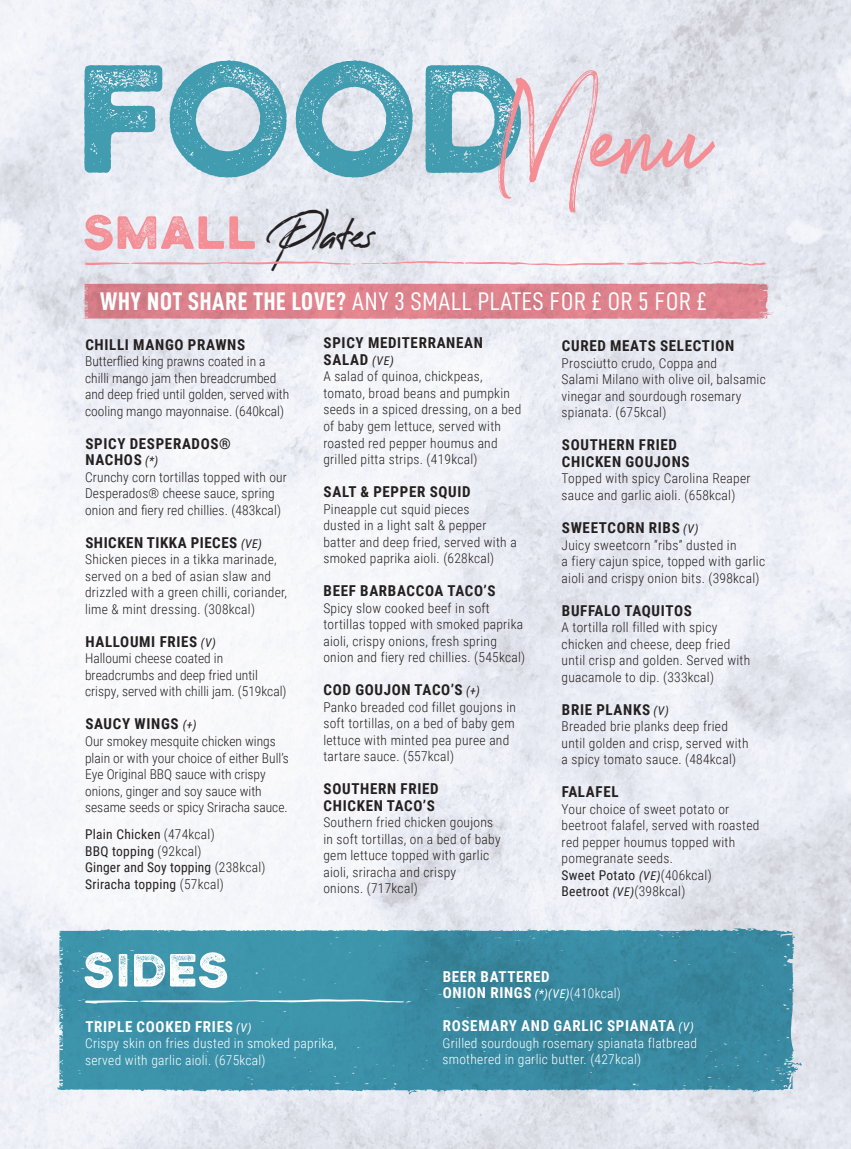
<style>
.page{position:relative;width:851px;height:1149px;background:#fff}
.page>*{position:absolute;margin:0;border:0;box-sizing:border-box;transform-origin:0 0}
.t1{font:54px "Henrik";letter-spacing:.01em;color:#fff;scale:1.08 1}
.t2{font:36px "Reey";letter-spacing:-.03em;color:#252020;scale:.9 1}
.t3{font:25.5px "D DIN Condensed";letter-spacing:.03em;color:#fff}
.t4{font:700 15px/16.5px "Roboto Condensed";letter-spacing:.045em;color:#252020}
.t5{font:700 15px/16.5px "Roboto Condensed";letter-spacing:.045em;color:#fff}
.t6{font:300 13.5px/16.5px "Roboto Condensed";letter-spacing:.02em;color:#252020}
.t7{font:300 13.5px/16.5px "Roboto Condensed";color:#252020}
.t8{font:300 13.5px/16.5px "Roboto Condensed";letter-spacing:.02em;color:#fff}
.t9{font:13.5px/16.5px "Roboto Condensed";letter-spacing:.02em;color:#252020}
.s1{font-family:"Henrik";font-size:54px;color:#f48e94}
.s2{font-family:"D DIN Condensed Bold"}
.s3{font-weight:400;font-style:italic;font-size:12px}
.s4{font-weight:300}
.s5{font-weight:400}
.s6{font-weight:300;font-size:13.5px}
</style>
<div class="page">
<img style="left:0;top:0;width:850px;height:1148px">
<svg style="left:57px;top:928px;width:744px;height:165px;fill:#3a8ea7"></svg>
<svg style="left:84px;top:60px;width:437px;height:117px"></svg>
<svg style="left:498px;top:70px;width:217px;height:143px"></svg>
<svg style="left:82px;top:283px;width:692px;height:36px"></svg>
<svg style="left:85px;top:261px;width:680px;height:4px"></svg>
<svg style="left:85px;top:998px;width:326px;height:4px"></svg>
<h2 class="t2" style="left:85px;top:215px;width:323px"><span class="s1">Small</span> Plates</h2>
<h3 class="t3" style="left:100px;top:287px;width:608px"><span class="s2">WHY NOT SHARE THE LOVE?</span> ANY 3 SMALL PLATES FOR £ OR 5 FOR £</h3>
<p class="t4" style="left:85px;top:335px;width:161px">CHILLI MANGO PRAWNS</p>
<p class="t7" style="left:85px;top:352px;width:206px">Butterflied king prawns coated in a chilli mango jam then breadcrumbed and deep fried until golden, served with cooling mango mayonnaise. (640kcal)</p>
<p class="t4" style="left:85px;top:434px;width:147px">SPICY DESPERADOS®<br>NACHOS <span class="s3">(*)</span></p>
<p class="t6" style="left:85px;top:468px;width:203px">Crunchy corn tortillas topped with our<br>Desperados® cheese sauce, spring onion and fiery red chillies. (483kcal)</p>
<p class="t4" style="left:85px;top:533px;width:178px">SHICKEN TIKKA PIECES <span class="s3">(VE)</span></p>
<p class="t6" style="left:85px;top:550px;width:203px">Shicken pieces in a tikka marinade, served on a bed of asian slaw and drizzled with a green chilli, coriander, lime &amp; mint dressing. (308kcal)</p>
<p class="t4" style="left:85px;top:632px;width:132px">HALLOUMI FRIES <span class="s3">(V)</span></p>
<p class="t7" style="left:85px;top:649px;width:203px">Halloumi cheese coated in breadcrumbs and deep fried until crispy, served with chilli jam. (519kcal)</p>
<p class="t4" style="left:85px;top:715px;width:113px">SAUCY WINGS <span class="s3">(+)</span></p>
<p class="t7" style="left:85px;top:732px;width:205px">Our smokey mesquite chicken wings plain or with your choice of either Bull’s Eye Original BBQ sauce with crispy onions, ginger and soy sauce with sesame seeds or spicy Sriracha sauce.</p>
<p class="t9" style="left:85px;top:825px;width:182px">Plain Chicken <span class="s4">(474kcal)<br></span>BBQ topping <span class="s4">(92kcal)<br></span>Ginger and Soy topping <span class="s4">(238kcal)<br></span>Sriracha topping <span class="s4">(57kcal)</span></p>
<p class="t4" style="left:323px;top:334px;width:161px">SPICY MEDITERRANEAN<br>SALAD <span class="s3">(VE)</span></p>
<p class="t6" style="left:323px;top:368px;width:199px">A salad of quinoa, chickpeas, tomato, broad beans and pumpkin seeds in a spiced dressing, on a bed of baby gem lettuce, served with roasted red pepper houmus and grilled pitta strips. (419kcal)</p>
<p class="t4" style="left:323px;top:483px;width:148px">SALT &amp; PEPPER SQUID</p>
<p class="t6" style="left:323px;top:500px;width:195px">Pineapple cut squid pieces<br>dusted in a light salt &amp; pepper batter and deep fried, served with a smoked paprika aioli. (628kcal)</p>
<p class="t4" style="left:323px;top:582px;width:173px">BEEF BARBACCOA TACO’S</p>
<p class="t6" style="left:323px;top:599px;width:203px">Spicy slow cooked beef in soft tortillas topped with smoked paprika aioli, crispy onions, fresh spring onion and fiery red chillies. (545kcal)</p>
<p class="t4" style="left:323px;top:681px;width:158px">COD GOUJON TACO’S <span class="s3">(+)</span></p>
<p class="t6" style="left:323px;top:698px;width:194px">Panko breaded cod fillet goujons in soft tortillas, on a bed of baby gem lettuce with minted pea puree and tartare sauce. (557kcal)</p>
<p class="t4" style="left:323px;top:780px;width:117px">SOUTHERN FRIED<br>CHICKEN TACO’S</p>
<p class="t6" style="left:323px;top:813px;width:179px">Southern fried chicken goujons in soft tortillas, on a bed of baby gem lettuce topped with garlic aioli, sriracha and crispy<br>onions. (717kcal)</p>
<p class="t4" style="left:562px;top:337px;width:174px">CURED MEATS SELECTION</p>
<p class="t6" style="left:561px;top:354px;width:206px">Prosciutto crudo, Coppa and<br>Salami Milano with olive oil, balsamic vinegar and sourdough rosemary spianata. (675kcal)</p>
<p class="t4" style="left:562px;top:436px;width:129px">SOUTHERN FRIED<br>CHICKEN GOUJONS</p>
<p class="t6" style="left:561px;top:469px;width:190px">Topped with spicy Carolina Reaper sauce and garlic aioli. (658kcal)</p>
<p class="t4" style="left:562px;top:518px;width:138px">SWEETCORN RIBS <span class="s3">(V)</span></p>
<p class="t6" style="left:561px;top:535px;width:205px">Juicy sweetcorn “ribs” dusted in<br>a fiery cajun spice, topped with garlic aioli and crispy onion bits. (398kcal)</p>
<p class="t4" style="left:562px;top:601px;width:131px">BUFFALO TAQUITOS</p>
<p class="t6" style="left:561px;top:618px;width:190px">A tortilla roll filled with spicy chicken and cheese, deep fried until crisp and golden. Served with guacamole to dip. (333kcal)</p>
<p class="t4" style="left:562px;top:700px;width:108px">BRIE PLANKS <span class="s3">(V)</span></p>
<p class="t6" style="left:561px;top:717px;width:188px">Breaded brie planks deep fried until golden and crisp, served with a spicy tomato sauce. (484kcal)</p>
<p class="t4" style="left:562px;top:782px;width:58px">FALAFEL</p>
<p class="t6" style="left:561px;top:799px;width:199px">Your choice of sweet potato or beetroot falafel, served with roasted red pepper houmus topped with pomegranate seeds.<br><span class="s5">Sweet Potato</span> <span class="s3">(VE)</span>(406kcal)<br><span class="s5">Beetroot</span> <span class="s3">(VE)</span>(398kcal)</p>
<h1 class="t1" style="left:85px;top:948px;width:137px">SIDES</h1>
<p class="t5" style="left:85px;top:1017px;width:167px">TRIPLE COOKED FRIES <span class="s3">(V)</span></p>
<p class="t8" style="left:85px;top:1034px;width:253px">Crispy skin on fries dusted in smoked paprika, served with garlic aioli. (675kcal)</p>
<p class="t5" style="left:442px;top:967px;width:179px">BEER BATTERED<br>ONION RINGS <span class="s3">(*)(VE)</span><span class="s6">(410kcal)</span></p>
<p class="t5" style="left:442px;top:1016px;width:252px">ROSEMARY AND GARLIC SPIANATA <span class="s3">(V)</span></p>
<p class="t8" style="left:442px;top:1033px;width:256px">Grilled sourdough rosemary spianata flatbread smothered in garlic butter. (427kcal)</p>
</div>
